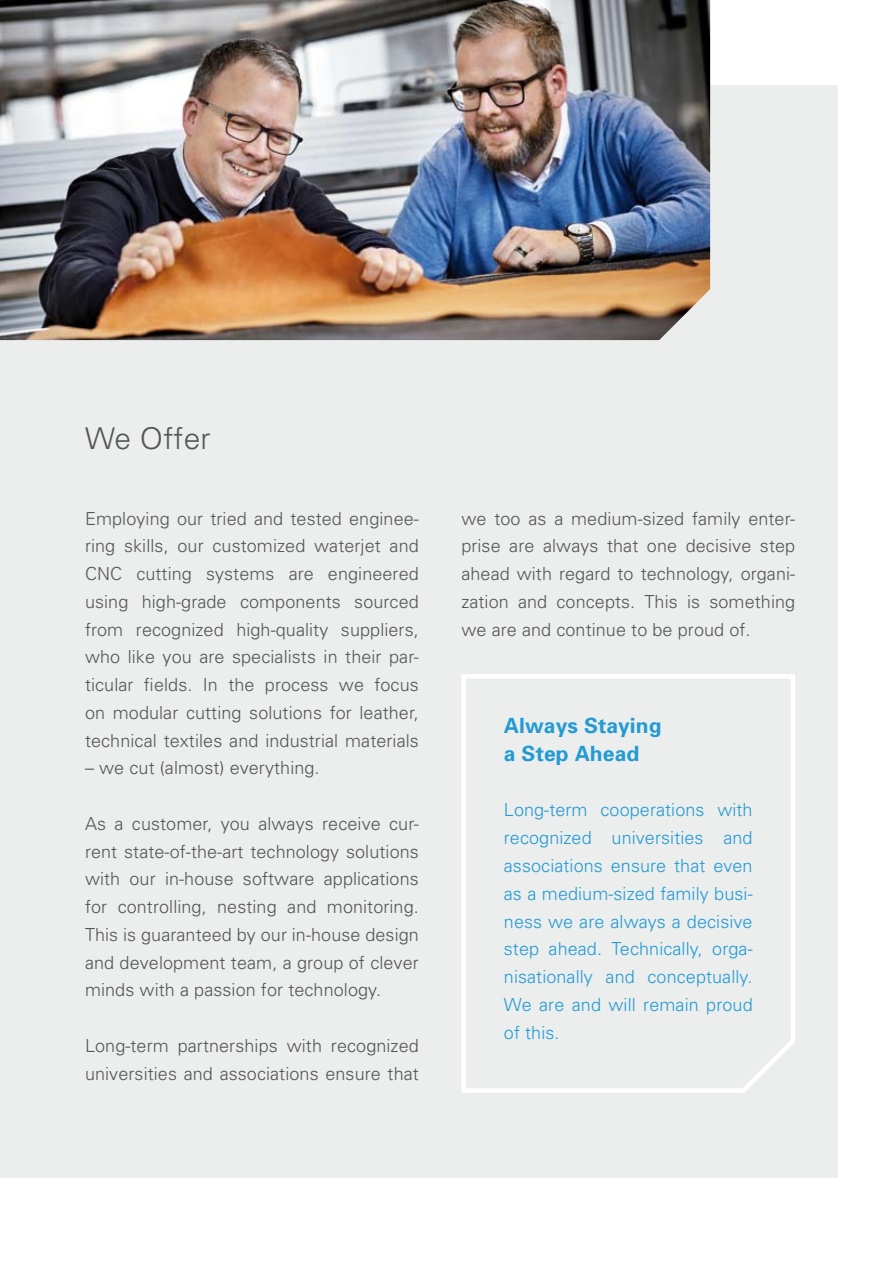
<style>
.page{position:relative;width:893px;height:1263px;background:#fff}
.page>*{position:absolute;margin:0;border:0;box-sizing:border-box;transform-origin:0 0}
.t1{font:300 30px "Univers";letter-spacing:.005em;color:#555557}
.t2{font:700 21px/27.8px "Univers";letter-spacing:.005em;color:#229bd3}
.t3{font:300 18px/27.8px "Univers";letter-spacing:.005em;color:#555557;text-align:justify}
.t4{font:300 18px/27.8px "Univers";letter-spacing:.005em;color:#229bd3;text-align:justify}
</style>
<div class="page">
<div style="left:0;top:85px;width:838px;height:1093px;background:#eceded"></div>
<img style="left:0;top:0;width:710px;height:340px">
<svg style="left:461px;top:674px;width:334px;height:419px"></svg>
<h1 class="t1" style="left:85px;top:420px;width:127px">We Offer</h1>
<p class="t3" style="left:85px;top:504px;width:335px">Employing our tried and tested enginee&shy;ring skills, our customized waterjet and CNC cutting systems are engineered using high-grade components sourced from recognized high-quality suppliers, who like you are specialists in their par&shy;ticular fields. In the process we focus on modular cutting solutions for leather, technical textiles and industrial materials</p>
<p class="t3" style="left:85px;top:754px;width:236px">– we cut (almost) everything.</p>
<p class="t3" style="left:85px;top:810px;width:335px">As a customer, you always receive cur&shy;rent state-of-the-art technology solutions with our in-house software applications for controlling, nesting and monitoring.<br>This is guaranteed by our in-house design and development team, a group of clever minds with a passion for technology.</p>
<p class="t3" style="left:85px;top:1032px;width:335px">Long-term partnerships with recognized universities and associations ensure that</p>
<p class="t3" style="left:461px;top:504px;width:335px">we too as a medium-sized family enter&shy;prise are always that one decisive step ahead with regard to technology, organi&shy;zation and concepts. This is something we are and continue to be proud of.</p>
<p class="t2" style="left:504px;top:712px;width:159px">Always Staying a Step Ahead</p>
<p class="t4" style="left:504px;top:796px;width:250px">Long-term cooperations with recognized universities and associations ensure that even as a medium-sized family busi&shy;ness we are always a decisive step ahead. Technically, orga&shy;nisationally and conceptually.<br>We are and will remain proud of this.</p>
</div>
